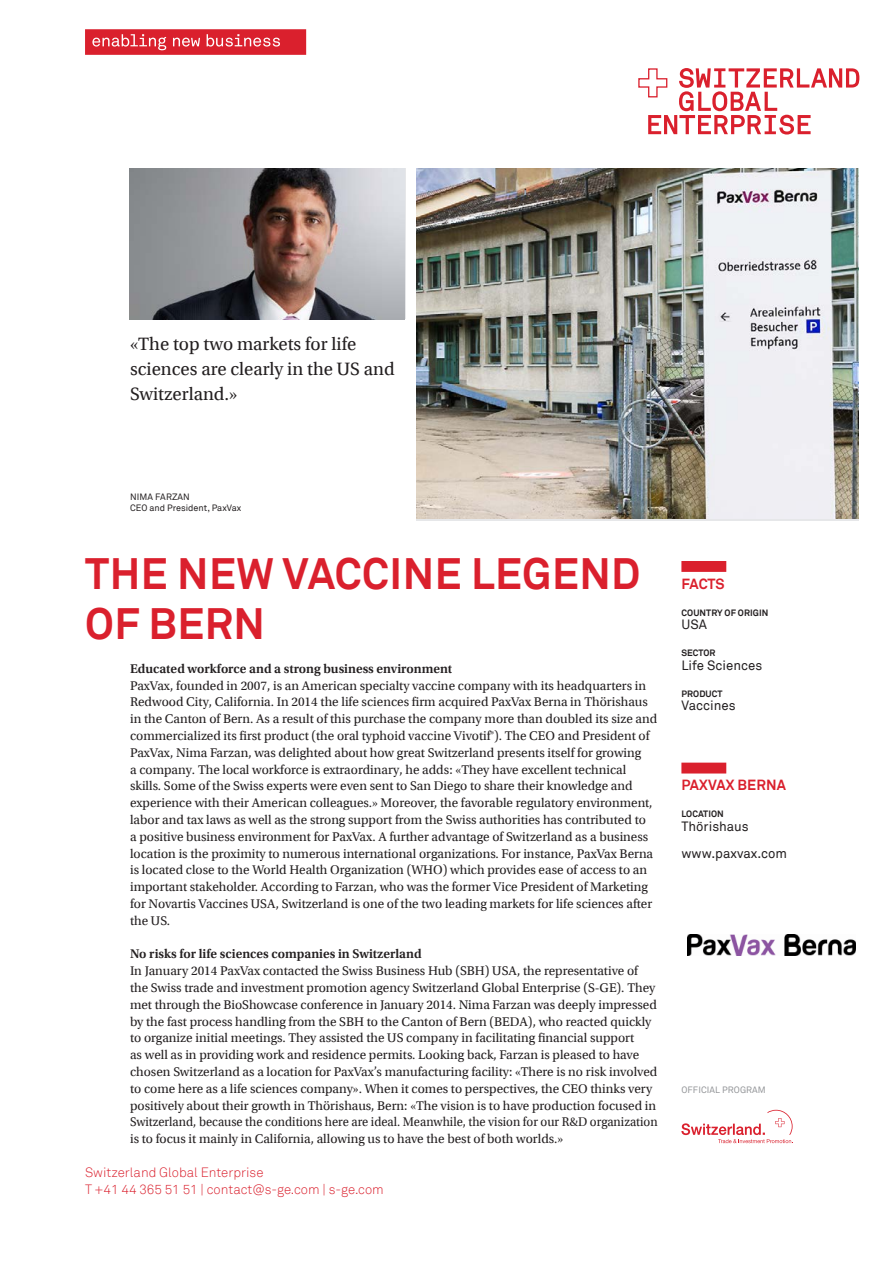
<style>
.page{position:relative;width:893px;height:1263px;background:#fff}
.page>*{position:absolute;margin:0;border:0;box-sizing:border-box;transform-origin:0 0}
._02_Title_A{font:42.9px/50.4px "Akkurat S GE Bold";letter-spacing:.01em;color:#da202d}
._06_Quote{font:18.75px/25.2px "Utopia S GE Regular";color:#231f20}
._02_Title_D{font:14.4px "Akkurat S GE Bold";letter-spacing:.01em;color:#da202d}
._04_Bodytext{font:13.2px/16.8px "Utopia S GE Regular";color:#231f20}
._04_Bodytext_bold{font:13.2px "Utopia S GE Semibold";color:#231f20}
._09_Adress_Footer{font:13.2px "Akkurat S GE Light";color:#da202d}
.Facts_Text{font:13.2px "Akkurat S GE Regular";color:#231f20}
.Facts_Title{font:9px "Akkurat S GE Bold";letter-spacing:.01em;color:#231f20}
._06_Quote_Job_Title{font:9px "Akkurat S GE Regular";color:#231f20}
._05_Partner{font:9px "Akkurat S GE Regular";letter-spacing:.01em;color:#939598}
._06_Quote_Name{font:9px "Akkurat S GE Regular";letter-spacing:.01em;color:#231f20}
</style>
<div class="page">
<div style="left:681px;top:561px;width:45px;height:11px;background:#da202d"></div>
<div style="left:681px;top:763px;width:45px;height:10px;background:#da202d"></div>
<svg style="left:681px;top:1110px;width:112px;height:33px"></svg>
<img style="left:130px;top:168px;width:275px;height:151px">
<img style="left:417px;top:168px;width:442px;height:350px">
<svg style="left:85px;top:29px;width:221px;height:26px;background:#de3b46"></svg>
<svg style="left:638px;top:68px;width:221px;height:67px"></svg>
<img style="left:687px;top:935px;width:168px;height:20px">
<p class="_06_Quote" style="left:130px;top:330px;width:266px">«The top two markets for life sciences are clearly in the US and<br>Switzerland.»</p>
<p class="_06_Quote_Name" style="left:130px;top:491px;width:61px">NIMA FARZAN</p>
<p class="_06_Quote_Job_Title" style="left:130px;top:501px;width:113px">CEO and President, PaxVax</p>
<p class="_02_Title_A" style="left:85px;top:547px;width:557px">THE NEW VACCINE LEGEND<br>OF BERN</p>
<p class="_04_Bodytext_bold" style="left:130px;top:659px;width:324px">Educated workforce and a strong business environment</p>
<p class="_04_Bodytext" style="left:130px;top:676px;width:529px">PaxVax, founded in 2007, is an American specialty vaccine company with its headquarters in Redwood City, California. In 2014 the life sciences firm acquired PaxVax Berna in Thörishaus in the Canton of Bern. As a result of this purchase the company more than doubled its size and commercialized its first product (the oral typhoid vaccine Vivotif®). The CEO and President of PaxVax, Nima Farzan, was delighted about how great Switzerland presents itself for growing<br>a company. The local workforce is extraordinary, he adds: «They have excellent technical skills. Some of the Swiss experts were even sent to San Diego to share their knowledge and experience with their American colleagues.» Moreover, the favorable regulatory environment, labor and tax laws as well as the strong support from the Swiss authorities has contributed to<br>a positive business environment for PaxVax. A further advantage of Switzerland as a business location is the proximity to numerous international organizations. For instance, PaxVax Berna is located close to the World Health Organization (WHO) which provides ease of access to an important stakeholder. According to Farzan, who was the former Vice President of Marketing for Novartis Vaccines USA, Switzerland is one of the two leading markets for life sciences after the US.</p>
<p class="_04_Bodytext_bold" style="left:130px;top:944px;width:293px">No risks for life sciences companies in Switzerland</p>
<p class="_04_Bodytext" style="left:130px;top:961px;width:529px">In January 2014 PaxVax contacted the Swiss Business Hub (SBH) USA, the representative of the Swiss trade and investment promotion agency Switzerland Global Enterprise (S-GE). They met through the BioShowcase conference in January 2014. Nima Farzan was deeply impressed by the fast process handling from the SBH to the Canton of Bern (BEDA), who reacted quickly to organize initial meetings. They assisted the US company in facilitating financial support<br>as well as in providing work and residence permits. Looking back, Farzan is pleased to have chosen Switzerland as a location for PaxVax’s manufacturing facility: «There is no risk involved to come here as a life sciences company». When it comes to perspectives, the CEO thinks very positively about their growth in Thörishaus, Bern: «The vision is to have production focused in Switzerland, because the conditions here are ideal. Meanwhile, the vision for our R&amp;D organization is to focus it mainly in California, allowing us to have the best of both worlds.»</p>
<p class="_09_Adress_Footer" style="left:85px;top:1163px;width:180px">Switzerland Global Enterprise</p>
<p class="_09_Adress_Footer" style="left:85px;top:1180px;width:300px">T +41 44 365 51 51 | contact@s-ge.com | s-ge.com</p>
<p class="_02_Title_D" style="left:681px;top:573px;width:45px">FACTS</p>
<p class="Facts_Title" style="left:681px;top:606px;width:88px">COUNTRY OF ORIGIN</p>
<p class="Facts_Text" style="left:681px;top:615px;width:27px">USA</p>
<p class="Facts_Title" style="left:681px;top:646px;width:36px">SECTOR</p>
<p class="Facts_Text" style="left:681px;top:656px;width:82px">Life Sciences</p>
<p class="Facts_Title" style="left:681px;top:687px;width:42px">PRODUCT</p>
<p class="Facts_Text" style="left:681px;top:696px;width:56px">Vaccines</p>
<p class="_02_Title_D" style="left:681px;top:775px;width:106px">PAXVAX BERNA</p>
<p class="Facts_Title" style="left:681px;top:807px;width:44px">LOCATION</p>
<p class="Facts_Text" style="left:681px;top:817px;width:69px">Thörishaus</p>
<p class="Facts_Text" style="left:681px;top:844px;width:107px">www.paxvax.com</p>
<p class="_05_Partner" style="left:681px;top:1083px;width:86px">OFFICIAL PROGRAM</p>
</div>
